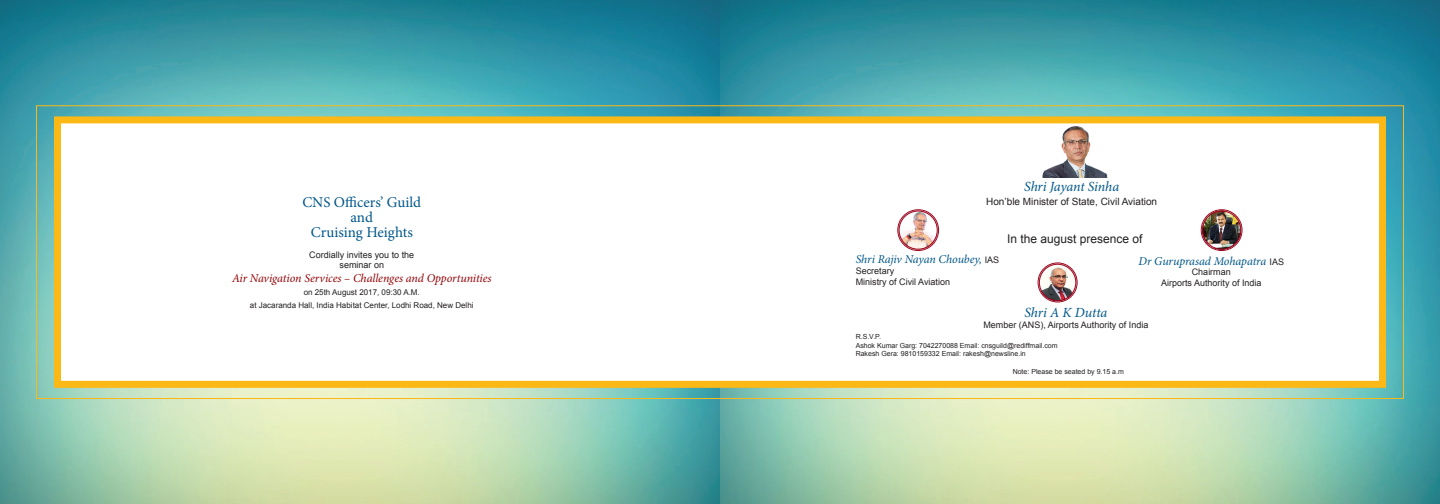
<style>
.page{position:relative;width:1440px;height:504px;background:#fff}
.page>*{position:absolute;margin:0;border:0;box-sizing:border-box;transform-origin:0 0}
.t1{font:15px/15px "Minion Pro";color:#005789;text-align:center}
.t2{font:italic 14px "Minion Pro";letter-spacing:-.01em;color:#005789}
.t3{font:italic 12px "Minion Pro";letter-spacing:-.01em;color:#005789}
.t4{font:italic 12px "Minion Pro";letter-spacing:-.01em;color:#940408}
.t5{font:12px "Arial";color:#231f20}
.t6{font:10px "Arial";color:#231f20}
.t7{font:9px/10.8px "Arial";color:#231f20;text-align:center}
.t8{font:8px/13px "Arial";color:#231f20;text-align:center}
.t9{font:7px/8.4px "Arial";color:#231f20}
.s1{font-family:"Arial";font-style:normal;font-size:9px;color:#231f20}
</style>
<div class="page">
<img style="left:720px;top:0;width:720px;height:504px">
<img style="left:0;top:0;width:720px;height:504px">
<div style="left:54px;top:116px;width:1332px;height:272px;background:#fff;border:7px solid #fcb814"></div>
<img style="left:899px;top:211px;width:39px;height:39px;border-radius:20px">
<div style="left:898px;top:210px;width:41px;height:41px;border:1px solid #9d061f;border-radius:50%"></div>
<div style="left:899px;top:211px;width:39px;height:39px;border:1px solid #9d061f;border-radius:50%"></div>
<img style="left:1202px;top:211px;width:39px;height:39px;border-radius:20px">
<div style="left:1201px;top:210px;width:41px;height:41px;border:1px solid #9d061f;border-radius:50%"></div>
<div style="left:1202px;top:211px;width:39px;height:39px;border:1px solid #9d061f;border-radius:50%"></div>
<img style="left:1039px;top:264px;width:37px;height:37px;border-radius:19px">
<div style="left:1038px;top:263px;width:39px;height:39px;border:1px solid #9d061f;border-radius:50%"></div>
<div style="left:1039px;top:264px;width:37px;height:37px;border:1px solid #9d061f;border-radius:50%"></div>
<img style="left:1042px;top:126px;width:65px;height:52px">
<h1 class="t1" style="left:302px;top:194px;width:120px">CNS Officers’ Guild and<br>Cruising Heights</h1>
<p class="t7" style="left:309px;top:249px;width:107px;line-height:10.5px">Cordially invites you to the seminar on</p>
<h3 class="t4" style="left:232px;top:270px;width:261px">Air Navigation Services – Challenges and Opportunities</h3>
<p class="t8" style="left:250px;top:286px;width:225px">on 25th August 2017, 09:30 A.M.<br>at Jacaranda Hall, India Habitat Center, Lodhi Road, New Delhi</p>
<h2 class="t2" style="left:1024px;top:177px;width:96px">Shri Jayant Sinha</h2>
<h3 class="t6" style="left:986px;top:196px;width:173px">Hon’ble Minister of State, Civil Aviation</h3>
<h3 class="t5" style="left:1007px;top:232px;width:137px">In the august presence of</h3>
<h3 class="t3" style="left:856px;top:251px;width:145px">Shri Rajiv Nayan Choubey, <span class="s1">IAS</span></h3>
<p class="t7" style="left:856px;top:265px;width:96px;text-align:left">Secretary<br>Ministry of Civil Aviation</p>
<h3 class="t3" style="left:1139px;top:253px;width:147px">Dr Guruprasad Mohapatra <span class="s1">IAS</span></h3>
<p class="t7" style="left:1161px;top:267px;width:102px">Chairman<br>Airports Authority of India</p>
<h2 class="t2" style="left:1024px;top:303px;width:85px">Shri A K Dutta</h2>
<p class="t7" style="left:983px;top:319px;width:167px">Member (ANS), Airports Authority of India</p>
<p class="t9" style="left:856px;top:333px;width:203px">R.S.V.P.<br>Ashok Kumar Garg: 7042270088 Email: cnsguild@rediffmail.com<br>Rakesh Gera: 9810159332 Email: rakesh@newsline.in</p>
<p class="t9" style="left:1013px;top:367px;width:113px">Note: Please be seated by 9.15 a.m</p>
</div>
